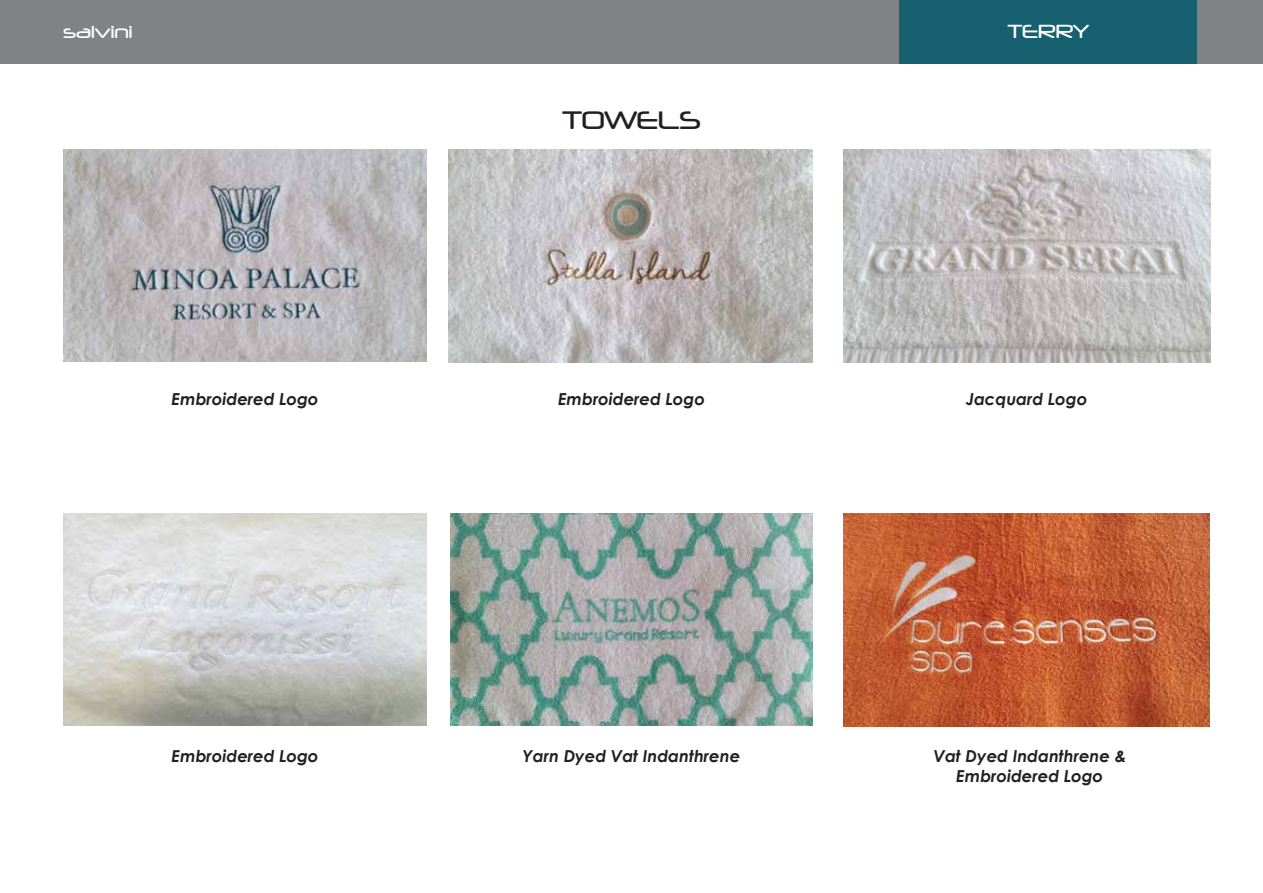
<style>
.page{position:relative;width:1263px;height:893px;background:#fff}
.page>*{position:absolute;margin:0;border:0;box-sizing:border-box;transform-origin:0 0}
.t1{font:24px "Neuropol";letter-spacing:-.02em;color:#231f20}
.t2{font:18px "Neuropol";letter-spacing:-.01em;color:#fff}
.t3{font:italic 700 16.5px/19.8px "Century Gothic";color:#231f20;text-align:center}
.t4{font:16.5px "Neuropol";color:#fff}
</style>
<div class="page">
<div style="left:0;top:0;width:1263px;height:64px;background:#808285"></div>
<div style="left:899px;top:0;width:298px;height:64px;background:#17606f"></div>
<img style="left:843px;top:150px;width:367px;height:213px">
<img style="left:448px;top:150px;width:364px;height:213px">
<img style="left:451px;top:513px;width:361px;height:213px">
<img style="left:844px;top:514px;width:366px;height:212px">
<img style="left:63px;top:150px;width:364px;height:211px">
<img style="left:63px;top:513px;width:364px;height:213px">
<p class="t4" style="left:63px;top:21px;width:71px">salvini</p>
<h1 class="t1" style="left:562px;top:105px;width:140px">TOWELS</h1>
<p class="t2" style="left:1007px;top:20px;width:84px">TERRY</p>
<p class="t3" style="left:172px;top:388px;width:148px">Embroidered Logo</p>
<p class="t3" style="left:558px;top:388px;width:148px">Embroidered Logo</p>
<p class="t3" style="left:966px;top:388px;width:123px">Jacquard Logo</p>
<p class="t3" style="left:172px;top:745px;width:148px">Embroidered Logo</p>
<p class="t3" style="left:523px;top:745px;width:219px">Yarn Dyed Vat Indanthrene</p>
<p class="t3" style="left:933px;top:745px;width:194px">Vat Dyed Indanthrene &amp;<br>Embroidered Logo</p>
</div>
